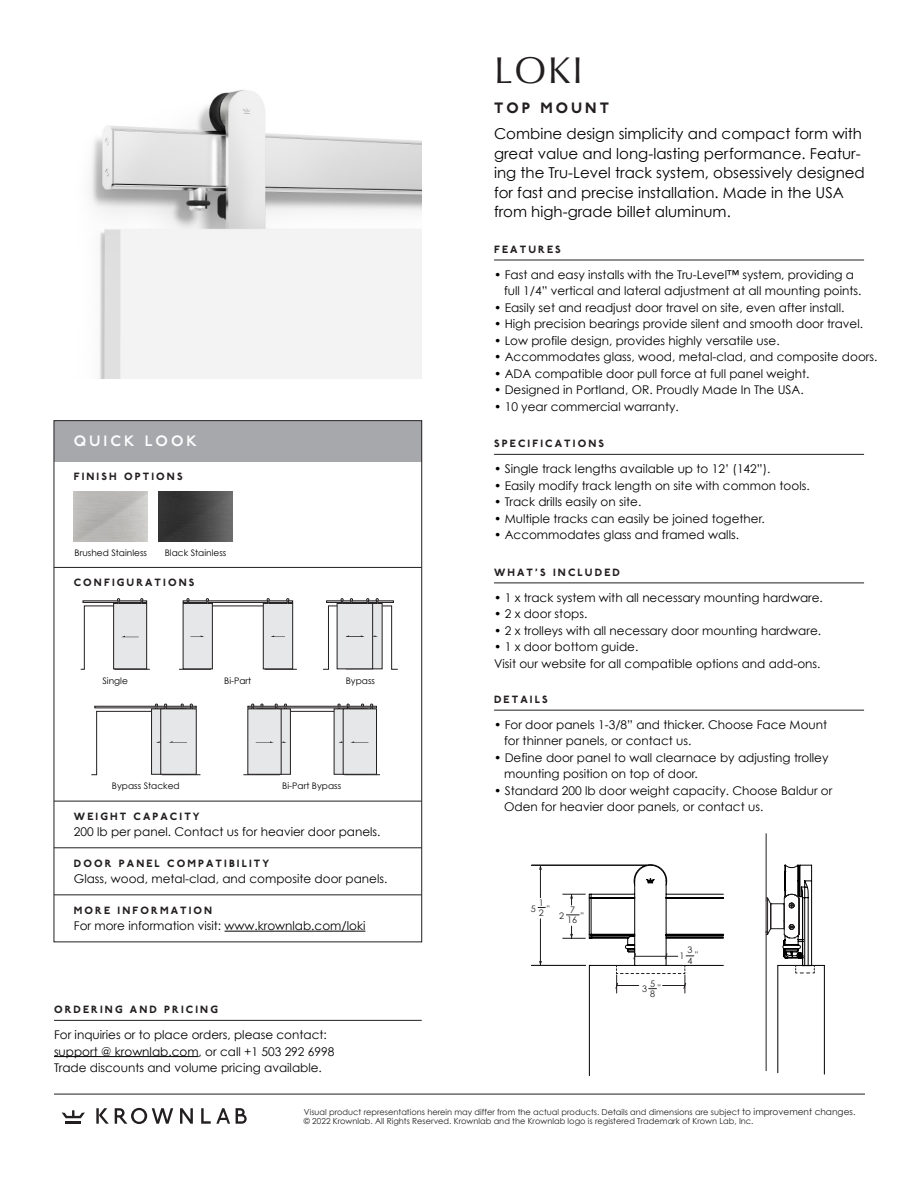
<style>
.page{position:relative;width:918px;height:1188px;background:#fff}
.page>*{position:absolute;margin:0;border:0;box-sizing:border-box;transform-origin:0 0}
.t1{font:37.5px "Optima";color:#231f20}
.t2{font:15px/19.5px "Century Gothic";color:#000}
.t3{font:600 15px "P22 Underground Pro";letter-spacing:.2em;color:#fff}
.t4{font:800 15px "P22 Underground Pro";letter-spacing:.2em;color:#231f20}
.t5{font:12px/16.5px "Century Gothic";color:#000}
.t6{font:800 10.5px "P22 Underground Pro";letter-spacing:.2em;color:#231f20}
.t7{font:9px "Century Gothic";color:#000}
.t8{font:9px/10.2px "Century Gothic";color:#231f20}
.t9{font:8.25px/9px "Century Gothic";color:#231f20}
.s1{font-size:9px}
</style>
<div class="page">
<hr style="left:54px;top:1094px;width:811px;height:1px;background:#231f20">
<hr style="left:66px;top:1121px;width:15px;height:3px;background:#231f20">
<svg style="left:62px;top:1110px;width:23px;height:8px"></svg>
<svg style="left:180px;top:1108px;width:13px;height:16px"></svg>
<svg style="left:236px;top:1108px;width:11px;height:16px"></svg>
<svg style="left:115px;top:1108px;width:58px;height:16px"></svg>
<svg style="left:96px;top:1108px;width:13px;height:16px"></svg>
<svg style="left:201px;top:1108px;width:29px;height:16px"></svg>
<hr style="left:54px;top:1056px;width:145px;height:1px;background:#000">
<hr style="left:54px;top:1020px;width:368px;height:1px;background:#231f20">
<hr style="left:494px;top:710px;width:370px;height:1px;background:#231f20">
<img style="left:90px;top:90px;width:332px;height:289px">
<hr style="left:531px;top:865px;width:116px;height:1px;background:#1c1b1a">
<hr style="left:531px;top:965px;width:55px;height:1px;background:#1c1b1a">
<hr style="left:766px;top:932px;width:1px;height:139px;background:#231f20">
<hr style="left:766px;top:834px;width:1px;height:66px;background:#231f20">
<svg style="left:538px;top:864px;width:186px;height:212px"></svg>
<hr style="left:824px;top:965px;width:1px;height:109px;background:#000">
<hr style="left:778px;top:965px;width:46px;height:1px;background:#000">
<hr style="left:778px;top:965px;width:1px;height:108px;background:#000">
<svg style="left:765px;top:865px;width:50px;height:109px"></svg>
<hr style="left:494px;top:260px;width:370px;height:1px;background:#231f20">
<hr style="left:494px;top:454px;width:370px;height:1px;background:#231f20">
<hr style="left:494px;top:583px;width:370px;height:1px;background:#231f20">
<div style="left:54px;top:421px;width:368px;height:41px;background:#a6a8ab"></div>
<hr style="left:225px;top:931px;width:140px;height:1px;background:#000">
<hr style="left:54px;top:567px;width:368px;height:1px;background:#231f20">
<hr style="left:54px;top:801px;width:368px;height:1px;background:#231f20">
<hr style="left:54px;top:894px;width:368px;height:1px;background:#231f20">
<hr style="left:54px;top:847px;width:368px;height:1px;background:#231f20">
<svg style="left:80px;top:598px;width:70px;height:72px"></svg>
<svg style="left:179px;top:598px;width:118px;height:72px"></svg>
<svg style="left:323px;top:598px;width:75px;height:72px"></svg>
<svg style="left:91px;top:703px;width:110px;height:72px"></svg>
<svg style="left:243px;top:703px;width:137px;height:72px"></svg>
<div style="left:74px;top:492px;width:74px;height:50px;background:linear-gradient(to right,#b1b0ad,#c5c4c2)"></div>
<svg style="left:159px;top:492px;width:73px;height:50px"></svg>
<h1 class="t1" style="left:494px;top:48px;width:90px">LOKI</h1>
<p class="t4" style="left:494px;top:96px;width:116px">TOP MOUNT</p>
<p class="t3" style="left:74px;top:430px;width:125px">QUICK LOOK</p>
<p class="t6" style="left:74px;top:469px;width:110px">FINISH OPTIONS</p>
<p class="t7" style="left:75px;top:546px;width:74px">Brushed Stainless</p>
<p class="t7" style="left:165px;top:546px;width:63px">Black Stainless</p>
<p class="t6" style="left:74px;top:575px;width:122px">CONFIGURATIONS</p>
<p class="t7" style="left:102px;top:674px;width:27px">Single</p>
<p class="t7" style="left:224px;top:674px;width:29px">Bi-Part</p>
<p class="t7" style="left:346px;top:674px;width:31px">Bypass</p>
<p class="t7" style="left:112px;top:780px;width:69px">Bypass Stacked</p>
<p class="t7" style="left:282px;top:780px;width:60px">Bi-Part Bypass</p>
<p class="t6" style="left:74px;top:808px;width:127px">WEIGHT CAPACITY</p>
<p class="t5" style="left:74px;top:824px;width:308px">200 lb per panel. Contact us for heavier door panels.</p>
<p class="t6" style="left:74px;top:855px;width:197px">DOOR PANEL COMPATIBILITY</p>
<p class="t5" style="left:74px;top:870px;width:315px">Glass, wood, metal-clad, and composite door panels.</p>
<p class="t6" style="left:74px;top:902px;width:140px">MORE INFORMATION</p>
<p class="t5" style="left:74px;top:917px;width:293px">For more information visit: www.krownlab.com/loki</p>
<p class="t6" style="left:54px;top:1002px;width:165px">ORDERING AND PRICING</p>
<p class="t5" style="left:54px;top:1026px;width:282px">For inquiries or to place orders, please contact: support @ krownlab.com, or call +1 503 292 6998<br>Trade discounts and volume pricing available.</p>
<p class="t2" style="left:494px;top:124px;width:372px">Combine design simplicity and compact form with great value and long-lasting performance. Featur&shy;ing the Tru-Level track system, obsessively designed for fast and precise installation. Made in the USA from high-grade billet aluminum.</p>
<p class="t6" style="left:494px;top:241px;width:68px">FEATURES</p>
<p class="t5" style="left:504px;top:266px;width:359px;text-indent:-10px">• Fast and easy installs with the Tru-Level™ system, providing a full 1/4” vertical and lateral adjustment at all mounting points.</p>
<p class="t5" style="left:494px;top:299px;width:352px">• Easily set and readjust door travel on site, even after install.</p>
<p class="t5" style="left:494px;top:316px;width:371px">• High precision bearings provide silent and smooth door travel.</p>
<p class="t5" style="left:494px;top:332px;width:287px">• Low profile design, provides highly versatile use.</p>
<p class="t5" style="left:494px;top:349px;width:385px">• Accommodates glass, wood, metal-clad, and composite doors.</p>
<p class="t5" style="left:494px;top:365px;width:317px">• ADA compatible door pull force at full panel weight.</p>
<p class="t5" style="left:494px;top:382px;width:311px">• Designed in Portland, OR. Proudly Made In The USA.</p>
<p class="t5" style="left:494px;top:398px;width:186px">• 10 year commercial warranty.</p>
<p class="t6" style="left:494px;top:436px;width:112px">SPECIFICATIONS</p>
<p class="t5" style="left:494px;top:460px;width:278px">• Single track lengths available up to 12’ (142”).</p>
<p class="t5" style="left:494px;top:477px;width:317px">• Easily modify track length on site with common tools.</p>
<p class="t5" style="left:494px;top:493px;width:149px">• Track drills easily on site.</p>
<p class="t5" style="left:494px;top:510px;width:272px">• Multiple tracks can easily be joined together.</p>
<p class="t5" style="left:494px;top:526px;width:246px">• Accommodates glass and framed walls.</p>
<p class="t6" style="left:494px;top:564px;width:127px">WHAT’S INCLUDED</p>
<p class="t5" style="left:494px;top:589px;width:330px">• 1 x track system with all necessary mounting hardware.</p>
<p class="t5" style="left:494px;top:605px;width:95px">• 2 x door stops.</p>
<p class="t5" style="left:494px;top:622px;width:329px">• 2 x trolleys with all necessary door mounting hardware.</p>
<p class="t5" style="left:494px;top:638px;width:328px">• 1 x door bottom guide.<br>Visit our website for all compatible options and add-ons.</p>
<p class="t6" style="left:494px;top:691px;width:55px">DETAILS</p>
<p class="t5" style="left:504px;top:716px;width:325px;text-indent:-10px">• For door panels 1-3/8” and thicker. Choose Face Mount for thinner panels, or contact us.</p>
<p class="t5" style="left:504px;top:749px;width:326px;text-indent:-10px">• Define door panel to wall clearnace by adjusting trolley mounting position on top of door.</p>
<p class="t5" style="left:504px;top:782px;width:330px;text-indent:-10px">• Standard 200 lb door weight capacity. Choose Baldur or<br>Oden for heavier door panels, or contact us.</p>
<p class="t8" style="left:531px;top:903px;width:6px">5</p>
<p class="t8" style="left:539px;top:897px;width:6px">1<br>2</p>
<p class="t8" style="left:547px;top:903px;width:4px">"</p>
<p class="t8" style="left:559px;top:910px;width:6px">2</p>
<p class="t8" style="left:567px;top:905px;width:18px;line-height:9.8px;text-indent:3px">7<br>16 "</p>
<p class="t8" style="left:642px;top:983px;width:6px">3</p>
<p class="t8" style="left:650px;top:979px;width:6px">5<br>8</p>
<p class="t8" style="left:658px;top:983px;width:4px">"</p>
<p class="t8" style="left:687px;top:945px;width:6px">3</p>
<p class="t8" style="left:695px;top:950px;width:4px">"</p>
<p class="t8" style="left:679px;top:950px;width:6px">1</p>
<p class="t8" style="left:687px;top:956px;width:6px">4</p>
<p class="t9" style="left:304px;top:1107px;width:553px">Visual product representations herein may differ from the actual products. Details and dimensions are subject <span class="s1">to improvement changes. </span>© 2022 Krownlab. All Rights Reserved. Krownlab and the Krownlab logo is registered Trademark of Krown Lab, Inc.</p>
</div>
